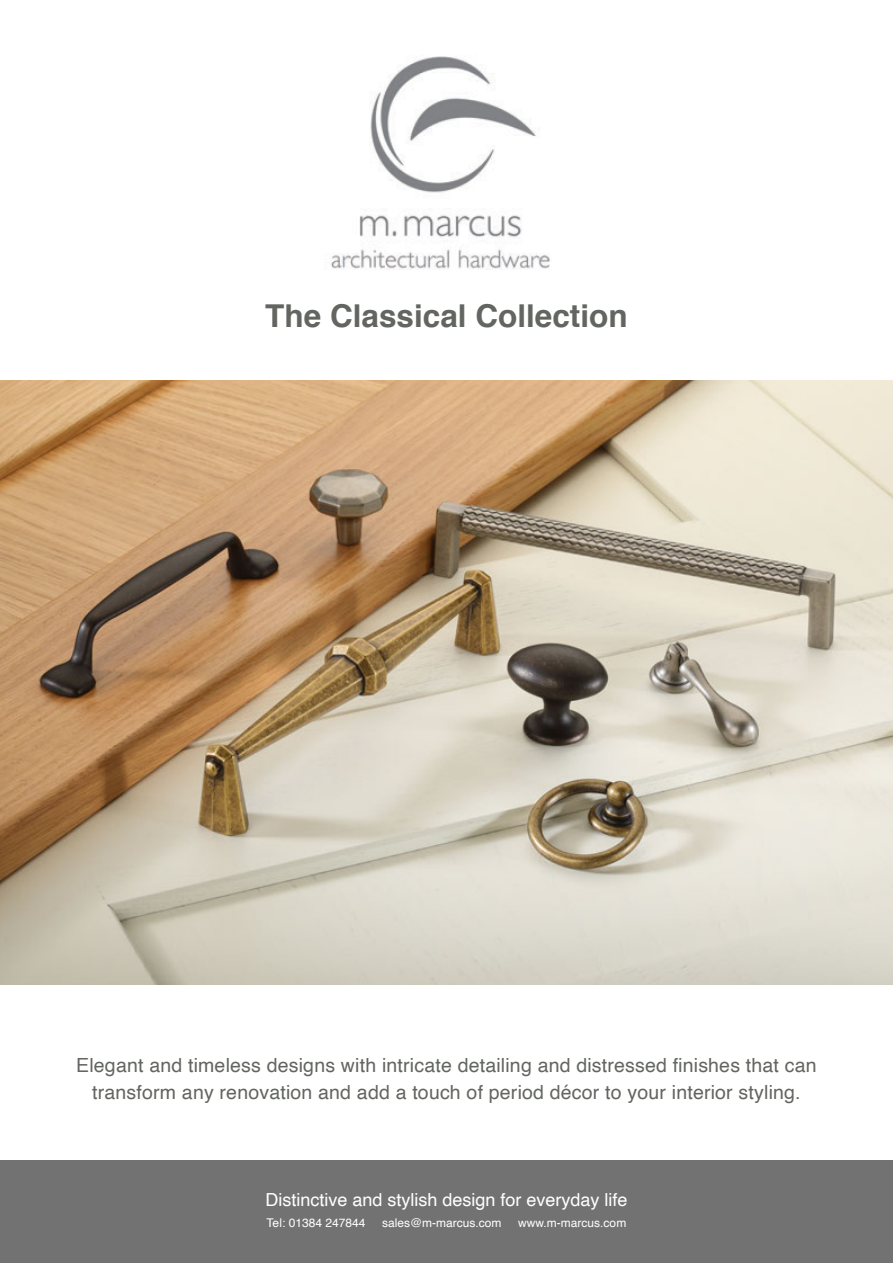
<style>
.page{position:relative;width:893px;height:1263px;background:#fff}
.page>*{position:absolute;margin:0;border:0;box-sizing:border-box;transform-origin:0 0}
.t1{font:700 31.5px "Helvetica";color:#626560}
.t2{font:19.5px/27px "Helvetica";letter-spacing:.01em;color:#626560;text-align:center}
.t3{font:18px "Helvetica";color:#fff}
.t4{font:12px "Helvetica";color:#fff}
</style>
<div class="page">
<img style="left:0;top:381px;width:893px;height:603px">
<div style="left:0;top:1161px;width:893px;height:102px;background:#727272"></div>
<img style="left:330px;top:56px;width:220px;height:213px">
<p class="t1" style="left:265px;top:291px;width:364px">The Classical Collection</p>
<p class="t2" style="left:76px;top:1052px;width:742px">Elegant and timeless designs with intricate detailing and distressed finishes that can transform any renovation and add a touch of period décor to your interior styling.</p>
<p class="t3" style="left:265px;top:1185px;width:364px">Distinctive and stylish design for everyday life</p>
<p class="t4" style="left:267px;top:1213px;width:100px">Tel: 01384 247844</p>
<p class="t4" style="left:382px;top:1213px;width:121px">sales@m-marcus.com</p>
<p class="t4" style="left:518px;top:1213px;width:110px">www.m-marcus.com</p>
</div>
